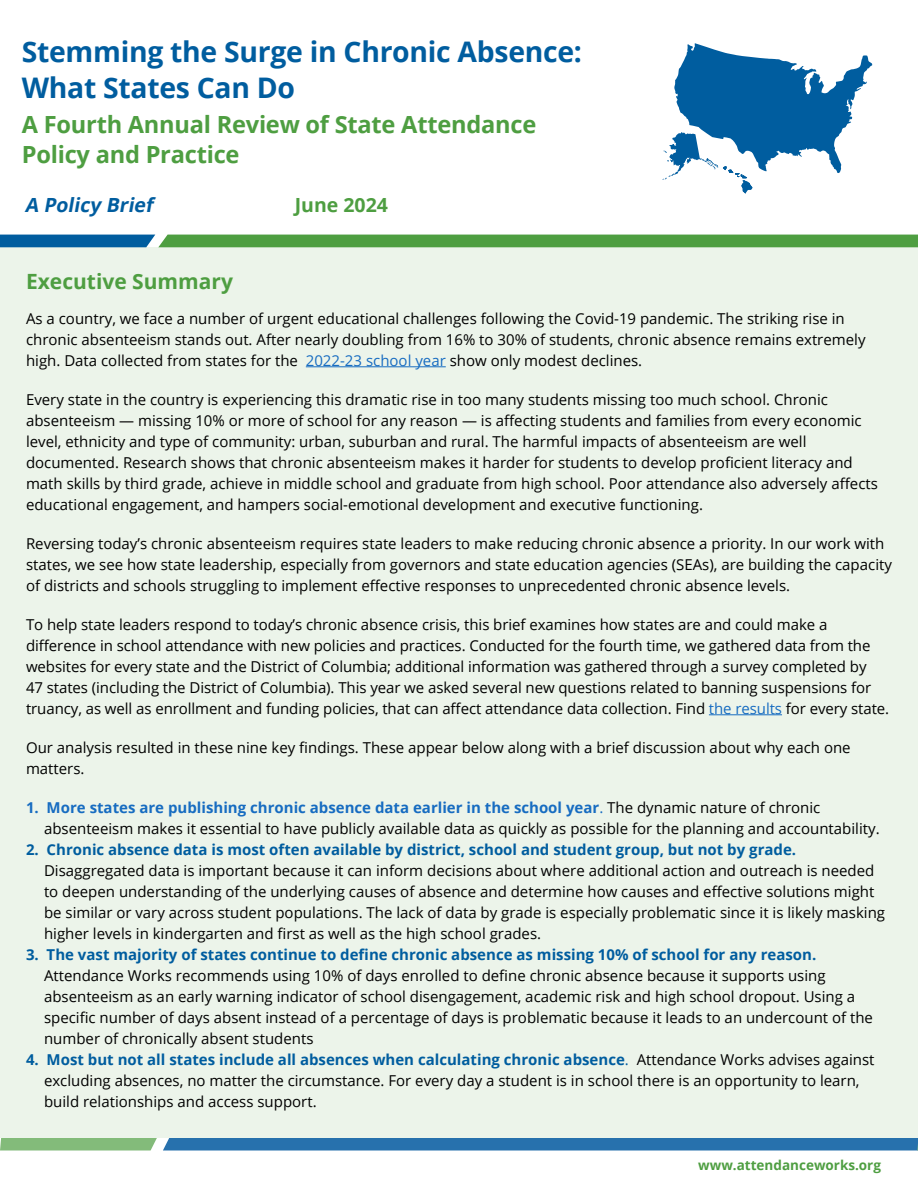
<style>
.page{position:relative;width:918px;height:1188px;background:#fff}
.page>*{position:absolute;margin:0;border:0;box-sizing:border-box;transform-origin:0 0}
.t1{font:700 28.35px/36.2px "Open Sans";letter-spacing:-.01em;color:#005d9f}
.t2{font:700 23.7px/30px "Open Sans";letter-spacing:-.01em;color:#4e9e41}
.HEAD{font:700 21px "Open Sans";color:#4e9e41}
.t3{font:italic 700 19.5px "Open Sans";color:#005d9f}
.t4{font:700 19.5px "Open Sans";color:#4e9e41}
.Normal2024{font:15px/21px "Open Sans";color:#000}
.t5{font:700 13.5px "Open Sans";color:#4e9e41}
.s1{color:#176cc1}
.s2{font-weight:700;color:#176cc1}
.s3{font-weight:700;color:#005d9f}
.s4{color:#005d9f}
</style>
<div class="page">
<div style="left:0;top:247px;width:918px;height:891px;background:#ecf4ea"></div>
<svg style="left:0;top:1138px;width:918px;height:13px;background:#4184a9"></svg>
<svg style="left:0;top:235px;width:918px;height:12px;background:#439453"></svg>
<svg style="left:662px;top:43px;width:211px;height:151px"></svg>
<hr style="left:306px;top:366px;width:140px;height:1px;background:#176cc1">
<hr style="left:709px;top:714px;width:73px;height:1px;background:#176cc1">
<p class="t1" style="left:22px;top:33px;width:562px">Stemming the Surge in Chronic Absence:<br>What States Can Do</p>
<p class="t2" style="left:22px;top:108px;width:516px">A Fourth Annual Review of State Attendance<br>Policy and Practice</p>
<p class="t3" style="left:25px;top:191px;width:129px">A Policy Brief</p>
<p class="t4" style="left:295px;top:191px;width:95px">June 2024</p>
<p class="HEAD" style="left:26px;top:267px;width:209px">Executive Summary</p>
<p class="Normal2024" style="left:26px;top:307px;width:841px">As a country, we face a number of urgent educational challenges following the Covid-19 pandemic. The striking rise in chronic absenteeism stands out. After nearly doubling from 16% to 30% of students, chronic absence remains extremely high. Data collected from states for the <span class="s1">2022-23 school year</span> show only modest declines.</p>
<p class="Normal2024" style="left:26px;top:388px;width:853px">Every state in the country is experiencing this dramatic rise in too many students missing too much school. Chronic absenteeism — missing 10% or more of school for any reason — is affecting students and families from every economic level, ethnicity and type of community: urban, suburban and rural. The harmful impacts of absenteeism are well documented. Research shows that chronic absenteeism makes it harder for students to develop proficient literacy and math skills by third grade, achieve in middle school and graduate from high school. Poor attendance also adversely affects educational engagement, and hampers social-emotional development and executive functioning.</p>
<p class="Normal2024" style="left:26px;top:532px;width:867px">Reversing today’s chronic absenteeism requires state leaders to make reducing chronic absence a priority. In our work with states, we see how state leadership, especially from governors and state education agencies (SEAs), are building the capacity of districts and schools struggling to implement effective responses to unprecedented chronic absence levels.</p>
<p class="Normal2024" style="left:26px;top:613px;width:865px">To help state leaders respond to today’s chronic absence crisis, this brief examines how states are and could make a difference in school attendance with new policies and practices. Conducted for the fourth time, we gathered data from the websites for every state and the District of Columbia; additional information was gathered through a survey completed by<br>47 states (including the District of Columbia). This year we asked several new questions related to banning suspensions for truancy, as well as enrollment and funding policies, that can affect attendance data collection. Find <span class="s1">the results</span> for every state.</p>
<p class="Normal2024" style="left:26px;top:736px;width:826px">Our analysis resulted in these nine key findings. These appear below along with a brief discussion about why each one matters.</p>
<p class="Normal2024" style="left:44px;top:796px;width:837px;text-indent:-18px"><span class="s2">1. More states are publishing chronic absence data earlier in the school year</span><span class="s1">.</span> The dynamic nature of chronic absenteeism makes it essential to have publicly available data as quickly as possible for the planning and accountability.</p>
<p class="Normal2024" style="left:44px;top:838px;width:843px;text-indent:-18px"><span class="s3">2. Chronic absence data is most often available by district, school and student group, but not by grade.<br></span>Disaggregated data is important because it can inform decisions about where additional action and outreach is needed to deepen understanding of the underlying causes of absence and determine how causes and effective solutions might be similar or vary across student populations. The lack of data by grade is especially problematic since it is likely masking higher levels in kindergarten and first as well as the high school grades.</p>
<p class="Normal2024" style="left:44px;top:943px;width:831px;text-indent:-18px"><span class="s3">3. The vast majority of states continue to define chronic absence as missing 10% of school for any reason.<br></span>Attendance Works recommends using 10% of days enrolled to define chronic absence because it supports using absenteeism as an early warning indicator of school disengagement, academic risk and high school dropout. Using a specific number of days absent instead of a percentage of days is problematic because it leads to an undercount of the number of chronically absent students</p>
<p class="Normal2024" style="left:44px;top:1048px;width:832px;text-indent:-18px"><span class="s3">4. Most but not all states include all absences when calculating chronic absence</span><span class="s4">.</span> Attendance Works advises against excluding absences, no matter the circumstance. For every day a student is in school there is an opportunity to learn, build relationships and access support.</p>
<p class="t5" style="left:698px;top:1155px;width:184px">www.attendanceworks.org</p>
</div>
